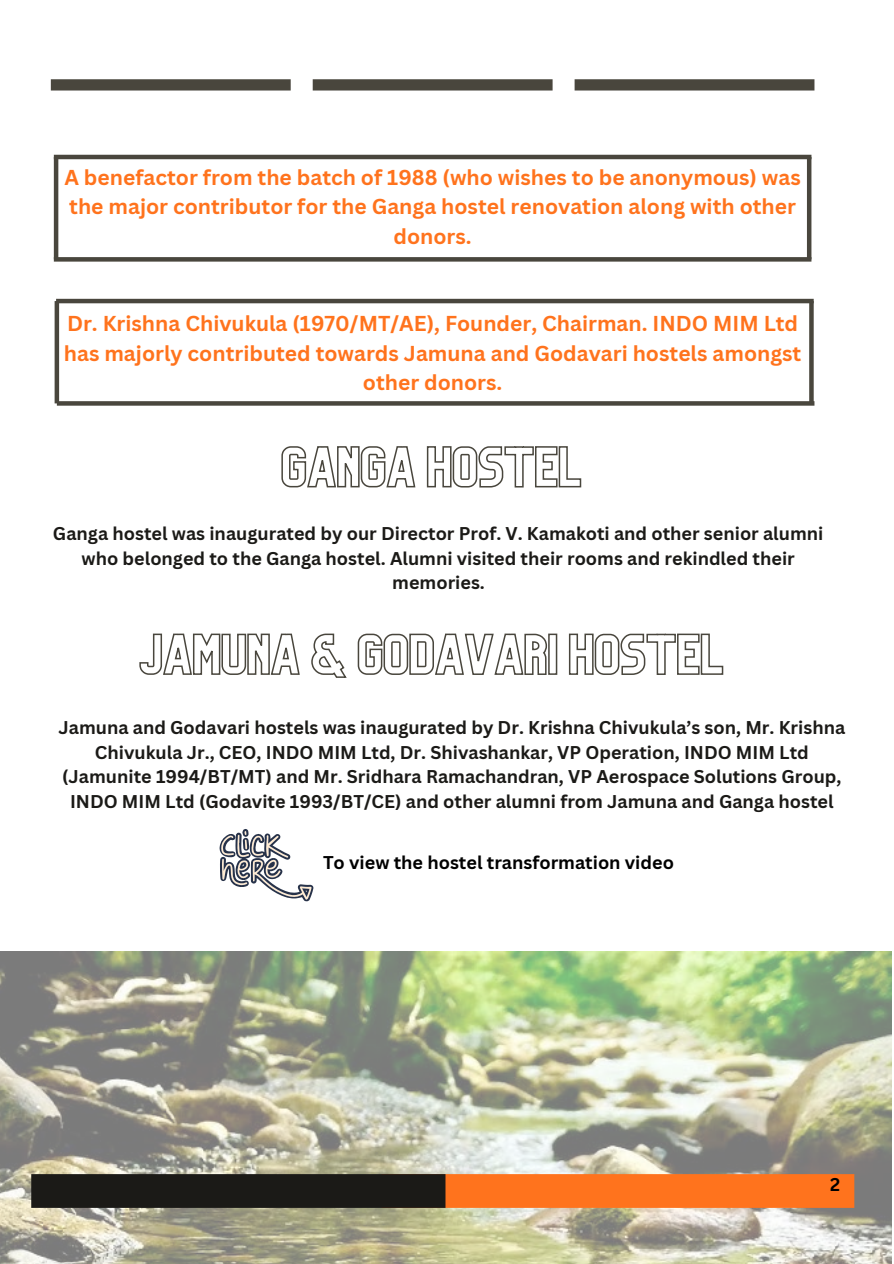
<style>
.page{position:relative;width:894px;height:1264px;background:#fff}
.page>*{position:absolute;margin:0;border:0;box-sizing:border-box;transform-origin:0 0}
.t1{font:700 21px/29.2px "Canva Sans";color:#ff731d;text-align:center}
.t2{font:700 18px/24.8px "Canva Sans";color:#1b1a17;text-align:center}
.t3{font:700 18px "Canva Sans";color:#000}
</style>
<div class="page">
<img style="left:0;top:951px;width:891px;height:312px">
<div style="left:381px;top:1174px;width:473px;height:33px;background:#ff731d"></div>
<div style="left:31px;top:1174px;width:414px;height:33px;background:#1b1a17"></div>
<div style="left:51px;top:79px;width:239px;height:11px;background:#49463d"></div>
<div style="left:312px;top:79px;width:240px;height:11px;background:#49463d"></div>
<div style="left:574px;top:79px;width:240px;height:11px;background:#49463d"></div>
<hr style="left:54px;top:155px;width:757px;height:4px;background:#49463d">
<svg style="left:54px;top:257px;width:757px;height:4px;background:#4d4a42"></svg>
<hr style="left:54px;top:157px;width:4px;height:102px;background:#49463d">
<div style="left:806px;top:157px;width:5px;height:102px;background:#49463d"></div>
<hr style="left:56px;top:299px;width:757px;height:4px;background:#49463d">
<svg style="left:809px;top:303px;width:4px;height:98px"></svg>
<svg style="left:57px;top:401px;width:757px;height:4px;background:#504d45"></svg>
<hr style="left:55px;top:301px;width:4px;height:102px;background:#49463d">
<svg style="left:281px;top:446px;width:301px;height:42px"></svg>
<svg style="left:139px;top:633px;width:584px;height:45px"></svg>
<svg style="left:219px;top:829px;width:95px;height:73px"></svg>
<h2 class="t1" style="left:64px;top:162px;width:737px">A benefactor from the batch of 1988 (who wishes to be anonymous) was the major contributor for the Ganga hostel renovation along with other donors.</h2>
<h2 class="t1" style="left:64px;top:308px;width:738px">Dr. Krishna Chivukula (1970/MT/AE), Founder, Chairman. INDO MIM Ltd has majorly contributed towards Jamuna and Godavari hostels amongst other donors.</h2>
<p class="t2" style="left:53px;top:520px;width:771px">Ganga hostel was inaugurated by our Director Prof. V. Kamakoti and other senior alumni who belonged to the Ganga hostel. Alumni visited their rooms and rekindled their memories.</p>
<p class="t2" style="left:58px;top:714px;width:788px">Jamuna and Godavari hostels was inaugurated by Dr. Krishna Chivukula’s son, Mr. Krishna Chivukula Jr., CEO, INDO MIM Ltd, Dr. Shivashankar, VP Operation, INDO MIM Ltd (Jamunite 1994/BT/MT) and Mr. Sridhara Ramachandran, VP Aerospace Solutions Group, INDO MIM Ltd (Godavite 1993/BT/CE) and other alumni from Jamuna and Ganga hostel</p>
<p class="t3" style="left:323px;top:850px;width:352px">To view the hostel transformation video</p>
<p class="t3" style="left:829px;top:1172px;width:12px">2</p>
</div>
